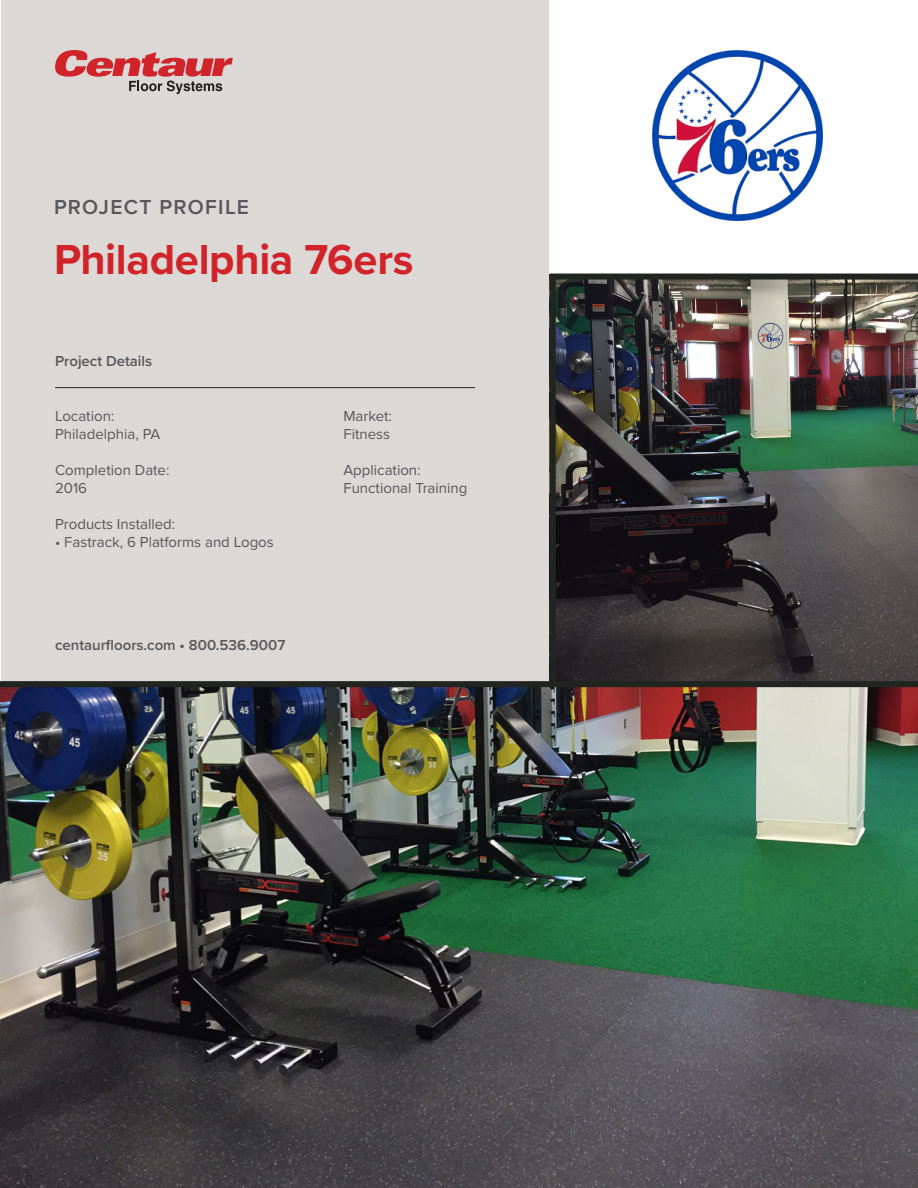
<style>
.page{position:relative;width:918px;height:1188px;background:#fff}
.page>*{position:absolute;margin:0;border:0;box-sizing:border-box;transform-origin:0 0}
.Title_Project{font:700 43.5px "Proxima Nova";letter-spacing:-.01em;color:#d1232a}
.Case_Study{font:600 21px "Proxima Nova";letter-spacing:.055em;color:#56575a}
.t1{font:15px/18px "Proxima Nova";color:#56575a}
.t2{font:600 15px "Proxima Nova";color:#56575a}
</style>
<div class="page">
<div style="left:1px;top:0;width:917px;height:1188px;background:#dcd8d5"></div>
<img style="left:0;top:687px;width:918px;height:501px">
<div style="left:550px;top:0;width:368px;height:274px;background:#fff"></div>
<hr style="left:55px;top:387px;width:420px;height:1px;background:#20261f">
<div style="left:0;top:681px;width:918px;height:6px;background:#20261f"></div>
<img style="left:547px;top:271px;width:371px;height:411px">
<svg style="left:55px;top:50px;width:178px;height:44px"></svg>
<img style="left:652px;top:50px;width:170px;height:170px">
<p class="Case_Study" style="left:54px;top:191px;width:197px">PROJECT PROFILE</p>
<p class="Title_Project" style="left:54px;top:227px;width:361px">Philadelphia 76ers</p>
<p class="t2" style="left:55px;top:350px;width:99px">Project Details</p>
<p class="t1" style="left:55px;top:407px;width:107px">Location:<br>Philadelphia, PA</p>
<p class="t1" style="left:55px;top:461px;width:116px">Completion Date:<br>2016</p>
<p class="t1" style="left:55px;top:515px;width:122px">Products Installed:</p>
<p class="t1" style="left:55px;top:533px;width:220px">• Fastrack, 6 Platforms and Logos</p>
<p class="t2" style="left:55px;top:634px;width:232px">centaurfloors.com • 800.536.9007</p>
<p class="t1" style="left:343px;top:407px;width:50px">Market:<br>Fitness</p>
<p class="t1" style="left:343px;top:461px;width:126px">Application:<br>Functional Training</p>
</div>
